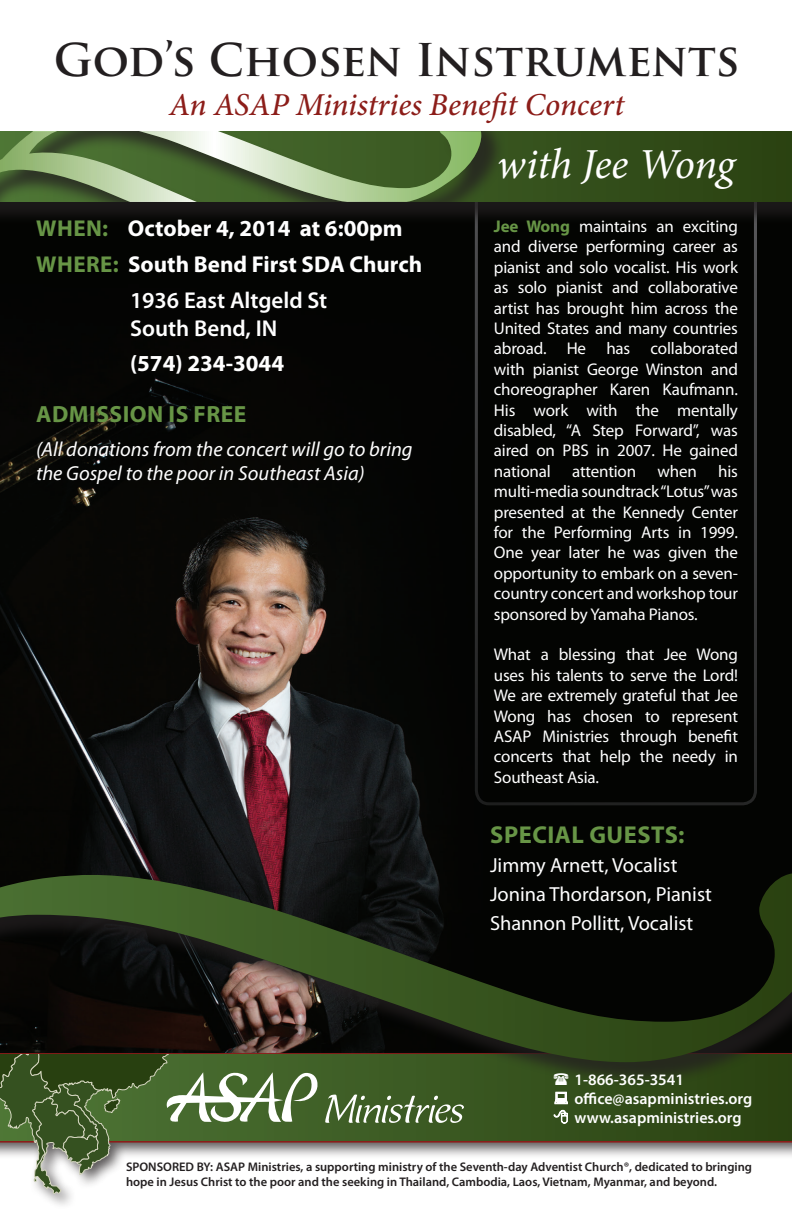
<style>
.page{position:relative;width:792px;height:1224px;background:#fff}
.page>*{position:absolute;margin:0;border:0;box-sizing:border-box;transform-origin:0 0}
.t1{font:700 44px "Trajan Pro";color:#231f20}
.t2{font:italic 42.8px "Minion Pro";letter-spacing:-.01em;color:#fff}
.t3{font:italic 500 32px "Minion Pro";letter-spacing:-.005em;color:#8c1d19}
.t4{font:700 24.4px "Myriad Pro";letter-spacing:.02em;color:#679546}
.t5{font:700 23.4px "Myriad Pro";letter-spacing:.02em;color:#679546}
.t6{font:700 23px "Myriad Pro";color:#fff}
.t7{font:600 23px/27.6px "Myriad Pro";color:#fff}
.t8{font:italic 20.4px/24.4px "Myriad Pro";color:#fff}
.t9{font:20.4px "Myriad Pro";color:#fff}
.t10{font:17px/20.4px "Myriad Pro";letter-spacing:-.01em;color:#fff;text-align:justify}
.Body_Text{font:600 16px "Myriad Pro";color:#fff}
.t11{font:600 12.4px/15px "Myriad Pro";color:#231f20}
.s1{color:#679546}
.s2{font-weight:700;color:#679546}
</style>
<div class="page">
<img style="left:0;top:227px;width:792px;height:646px">
<div style="left:475px;top:165px;width:282px;height:640px;border:3px solid #636366;border-radius:13px"></div>
<div style="left:0;top:135px;width:792px;height:92px;background:#231f20;opacity:.75"></div>
<div style="left:0;top:132px;width:792px;height:69px;background:#304b18"></div>
<div style="left:0;top:132px;width:506px;height:69px;background:#231f20;opacity:.75"></div>
<svg style="left:0;top:132px;width:481px;height:69px"></svg>
<div style="left:0;top:1048px;width:792px;height:162px;background:#231f20;opacity:.75"></div>
<hr style="left:0;top:1141px;width:792px;height:2px;background:#8c1d19">
<div style="left:0;top:1055px;width:792px;height:86px;background:#314c19"></div>
<svg style="left:0;top:1105px;width:464px;height:89px"></svg>
<div style="left:0;top:876px;width:792px;height:229px;background:#231f20;opacity:.75"></div>
<svg style="left:0;top:873px;width:792px;height:189px;background:#1c2212"></svg>
<svg style="left:554px;top:1073px;width:15px;height:12px"></svg>
<svg style="left:555px;top:1092px;width:13px;height:12px"></svg>
<svg style="left:554px;top:1110px;width:14px;height:14px"></svg>
<p class="t1" style="left:54px;top:33px;width:687px">God’s Chosen Instruments</p>
<p class="t3" style="left:169px;top:82px;width:457px">An ASAP Ministries Benefit Concert</p>
<p class="t6" style="left:36px;top:214px;width:368px"><span class="s1">WHEN:</span> October 4, 2014 at 6:00pm</p>
<p class="t6" style="left:36px;top:249px;width:388px"><span class="s1">WHERE:</span> South Bend First SDA Church</p>
<p class="t7" style="left:130px;top:286px;width:199px">1936 East Altgeld St<br>South Bend, IN</p>
<p class="t6" style="left:130px;top:349px;width:156px">(574) 234-3044</p>
<p class="t5" style="left:36px;top:399px;width:212px">ADMISSION IS FREE</p>
<p class="t8" style="left:36px;top:437px;width:378px">(All donations from the concert will go to bring the Gospel to the poor in Southeast Asia)</p>
<p class="t2" style="left:497px;top:136px;width:239px">with Jee Wong</p>
<p class="t10" style="left:494px;top:216px;width:246px"><span class="s2">Jee Wong</span> maintains an exciting and diverse performing career as pianist and solo vocalist. His work as solo pianist and collaborative artist has brought him across the United States and many countries abroad. He has collaborated with pianist George Winston and choreographer Karen Kaufmann.<br>His work with the mentally disabled, “A Step Forward”, was aired on PBS in 2007. He gained national</p>
<p class="t10" style="left:494px;top:461px;width:246px;text-indent:224px">his multi-media soundtrack “Lotus” was presented at the Kennedy Center for the Performing Arts in 1999.<br>One year later he was given the opportunity to embark on a seven&shy;country concert and workshop tour sponsored by Yamaha Pianos.</p>
<p class="t10" style="left:494px;top:644px;width:246px">What a blessing that Jee Wong uses his talents to serve the Lord!<br>We are extremely grateful that Jee Wong has chosen to represent ASAP Ministries through benefit concerts that help the needy in Southeast Asia.</p>
<p class="t10" style="left:572px;top:461px;width:66px">attention</p>
<p class="t10" style="left:658px;top:461px;width:41px">when</p>
<p class="t4" style="left:490px;top:819px;width:196px">SPECIAL GUESTS:</p>
<p class="t9" style="left:490px;top:853px;width:189px">Jimmy Arnett, Vocalist</p>
<p class="t9" style="left:490px;top:882px;width:223px">Jonina Thordarson, Pianist</p>
<p class="t9" style="left:490px;top:911px;width:205px">Shannon Pollitt, Vocalist</p>
<p class="Body_Text" style="left:575px;top:1069px;width:111px">1-866-365-3541</p>
<p class="Body_Text" style="left:575px;top:1088px;width:179px">office@asapministries.org</p>
<p class="Body_Text" style="left:575px;top:1107px;width:169px">www.asapministries.org</p>
<p class="t11" style="left:126px;top:1159px;width:628px">SPONSORED BY: ASAP Ministries, a supporting ministry of the Seventh-day Adventist Church®, dedicated to bringing hope in Jesus Christ to the poor and the seeking in Thailand, Cambodia, Laos, Vietnam, Myanmar, and beyond.</p>
</div>
